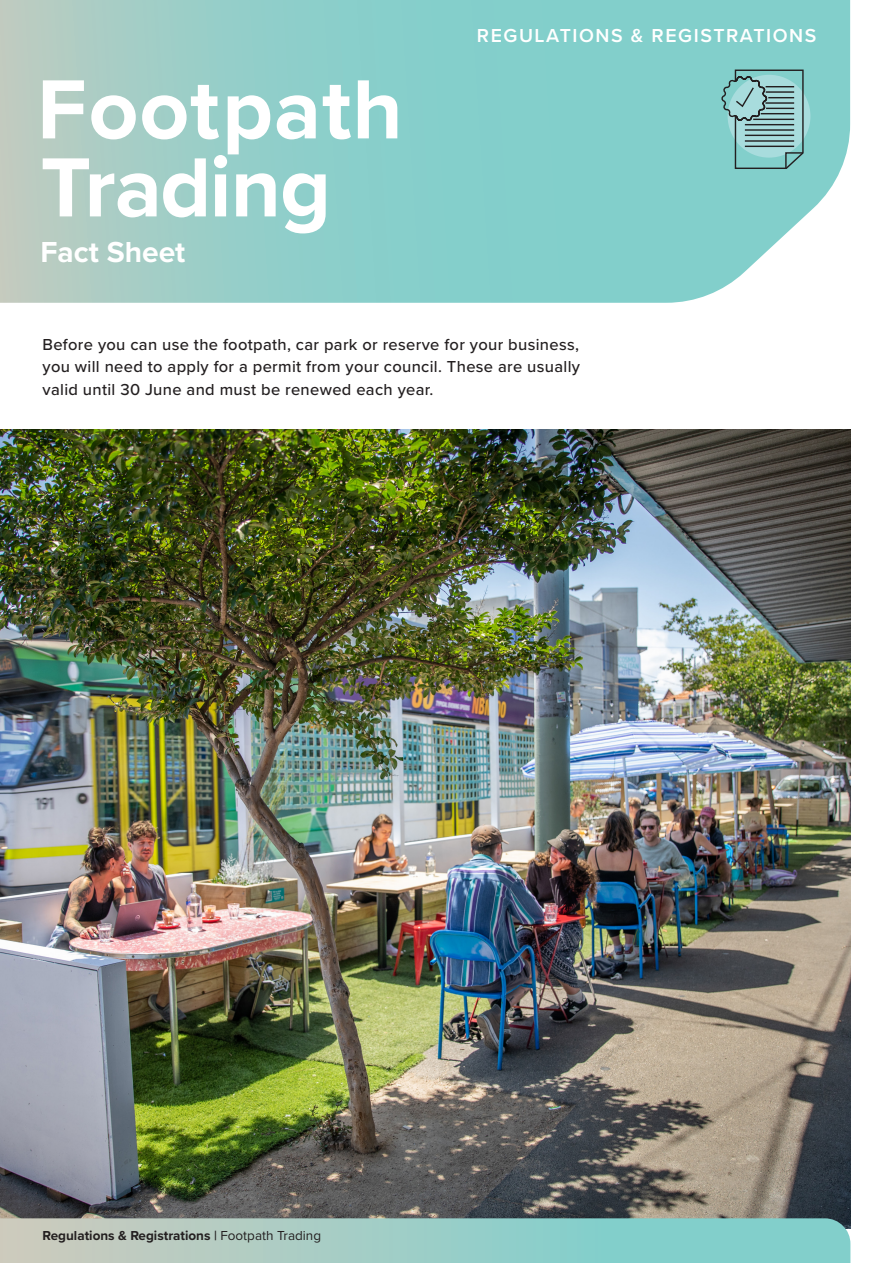
<style>
.page{position:relative;width:893px;height:1263px;background:#fff}
.page>*{position:absolute;margin:0;border:0;box-sizing:border-box;transform-origin:0 0}
.t1{font:700 87px "Proxima Nova";letter-spacing:.01em;color:#fff}
.t2{font:700 87px "Proxima Nova";letter-spacing:-.015em;color:#fff}
.t3{font:700 30px "Proxima Nova";color:#fff}
.t4{font:600 19.5px "Proxima Nova";letter-spacing:.08em;color:#fff}
.t5{font:500 16.5px/22.5px "Proxima Nova";letter-spacing:.02em;color:#231f20;text-align:justify}
.t6{font:700 13.5px "Proxima Nova";color:#231f20}
.s1{font-weight:600}
.s2{font-weight:400}
</style>
<div class="page">
<img style="left:0;top:429px;width:850px;height:789px">
<svg style="left:0;top:0;width:850px;height:303px;background:#94d0ca"></svg>
<svg style="left:0;top:1218px;width:850px;height:45px;background:#9dccc4"></svg>
<div style="left:728px;top:75px;width:82px;height:83px;background:#a8dcdd;border-radius:50%"></div>
<svg style="left:720px;top:69px;width:84px;height:101px"></svg>
<p class="t1" style="left:37px;top:45px;width:367px">Footpath</p>
<p class="t2" style="left:41px;top:123px;width:292px">Trading</p>
<p class="t3" style="left:41px;top:229px;width:146px">Fact Sheet</p>
<p class="t4" style="left:477px;top:21px;width:341px">REGULATIONS &amp; REGISTRATIONS</p>
<p class="t5" style="left:43px;top:332px;width:539px">Before you can use the footpath, car park or reserve for your business, you will need to apply for a permit from your council. These are usually valid until 30 June and must be renewed each year.</p>
<p class="t6" style="left:43px;top:1225px;width:280px">Regulations &amp; Registrations <span class="s1">|</span> <span class="s2">Footpath Trading</span></p>
</div>
